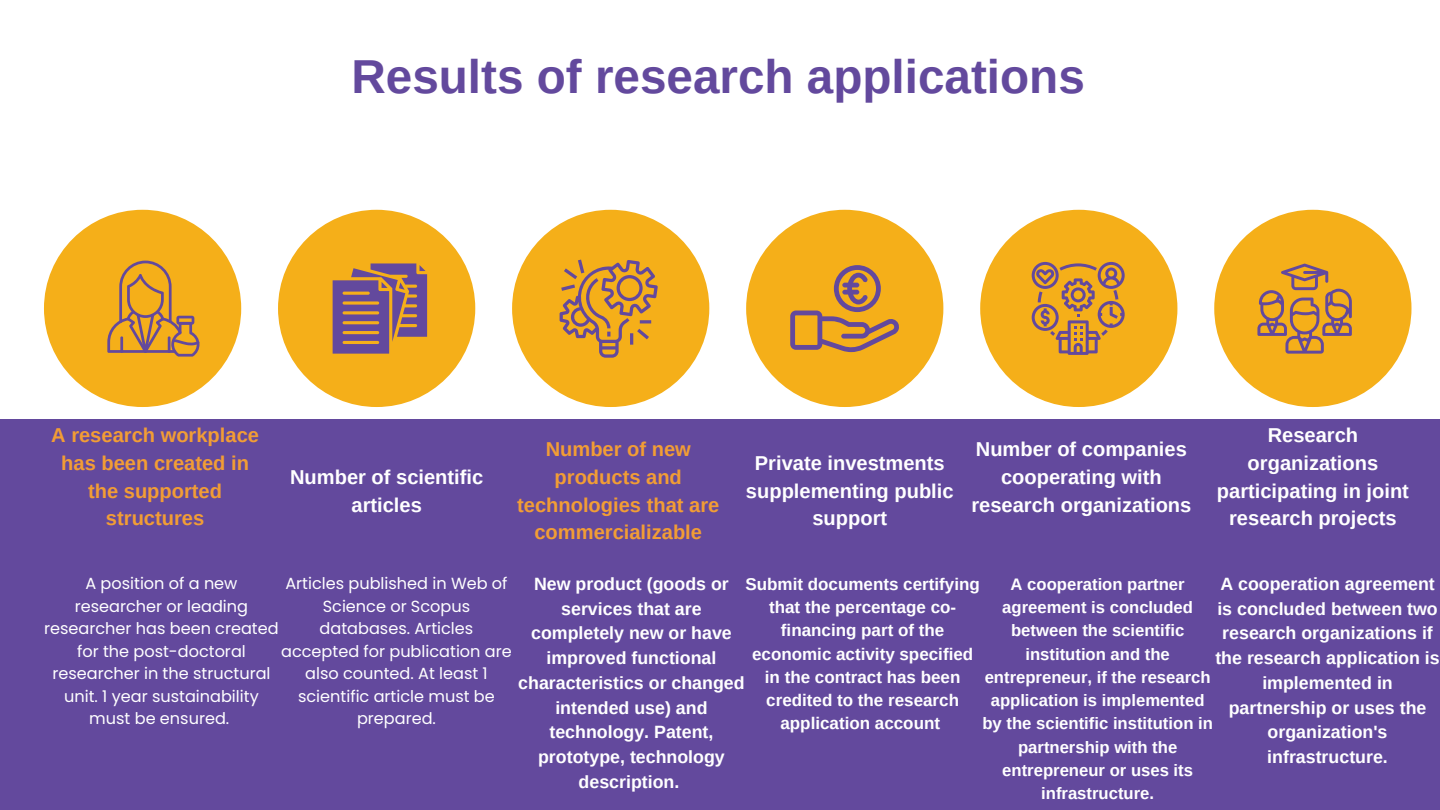
<style>
.page{position:relative;width:1440px;height:810px;background:#fff}
.page>*{position:absolute;margin:0;border:0;box-sizing:border-box;transform-origin:0 0}
.t1{font:700 47.6px "Arimo";color:#63499d}
.t2{font:700 20.1px/27.8px "Arimo";color:#fff;text-align:center}
.t3{font:700 20.1px/27.8px "Arimo";color:#f29d35;text-align:center}
.t4{font:700 17.8px/24.8px "Arimo";color:#fff;text-align:center}
.t5{font:700 17px/23.2px "Arimo";color:#fff;text-align:center}
.t6{font:700 16.7px/23.2px "Arimo";color:#fff;text-align:center}
.t7{font:16.1px/22.5px "Poppins";color:#fff;text-align:center}
</style>
<div class="page">
<div style="left:0;top:419px;width:1440px;height:391px;background:#63499d"></div>
<div style="left:44px;top:210px;width:197px;height:197px;background:#f5af19;border-radius:50%"></div>
<div style="left:278px;top:210px;width:197px;height:197px;background:#f5af19;border-radius:50%"></div>
<div style="left:746px;top:210px;width:197px;height:197px;background:#f5af19;border-radius:50%"></div>
<div style="left:980px;top:210px;width:197px;height:197px;background:#f5af19;border-radius:50%"></div>
<div style="left:512px;top:210px;width:197px;height:197px;background:#f5af19;border-radius:50%"></div>
<div style="left:1214px;top:210px;width:197px;height:197px;background:#f5af19;border-radius:50%"></div>
<svg style="left:333px;top:263px;width:94px;height:90px"></svg>
<svg style="left:560px;top:260px;width:98px;height:97px"></svg>
<svg style="left:107px;top:261px;width:93px;height:96px"></svg>
<svg style="left:790px;top:265px;width:109px;height:87px"></svg>
<svg style="left:1032px;top:262px;width:93px;height:93px"></svg>
<svg style="left:1257px;top:264px;width:95px;height:90px"></svg>
<h1 class="t1" style="left:352px;top:50px;width:735px">Results of research applications</h1>
<p class="t3" style="left:51px;top:421px;width:209px">A research workplace has been created in the supported structures</p>
<p class="t2" style="left:290px;top:463px;width:195px">Number of scientific articles</p>
<p class="t3" style="left:517px;top:435px;width:204px">Number of new products and technologies that are commercializable</p>
<p class="t2" style="left:746px;top:449px;width:209px">Private investments supplementing public support</p>
<p class="t2" style="left:971px;top:435px;width:222px">Number of companies cooperating with research organizations</p>
<p class="t2" style="left:1217px;top:421px;width:194px">Research organizations participating in joint research projects</p>
<p class="t7" style="left:281px;top:572px;width:232px">Articles published in Web of<br>Science or Scopus databases. Articles accepted for publication are also counted. At least 1 scientific article must be prepared.</p>
<p class="t4" style="left:518px;top:571px;width:228px">New product (goods or services that are completely new or have improved functional characteristics or changed intended use) and technology. Patent, prototype, technology description.</p>
<p class="t5" style="left:746px;top:572px;width:236px">Submit documents certifying that the percentage co&shy;financing part of the economic activity specified in the contract has been credited to the research application account</p>
<p class="t6" style="left:982px;top:573px;width:232px">A cooperation partner agreement is concluded between the scientific institution and the entrepreneur, if the research application is implemented by the scientific institution in partnership with the entrepreneur or uses its infrastructure.</p>
<p class="t4" style="left:1215px;top:571px;width:226px">A cooperation agreement is concluded between two research organizations if the research application is implemented in partnership or uses the organization's infrastructure.</p>
<p class="t7" style="left:44px;top:572px;width:236px">A position of a new researcher or leading researcher has been created for the post-doctoral researcher in the structural unit. 1 year sustainability must be ensured.</p>
</div>
